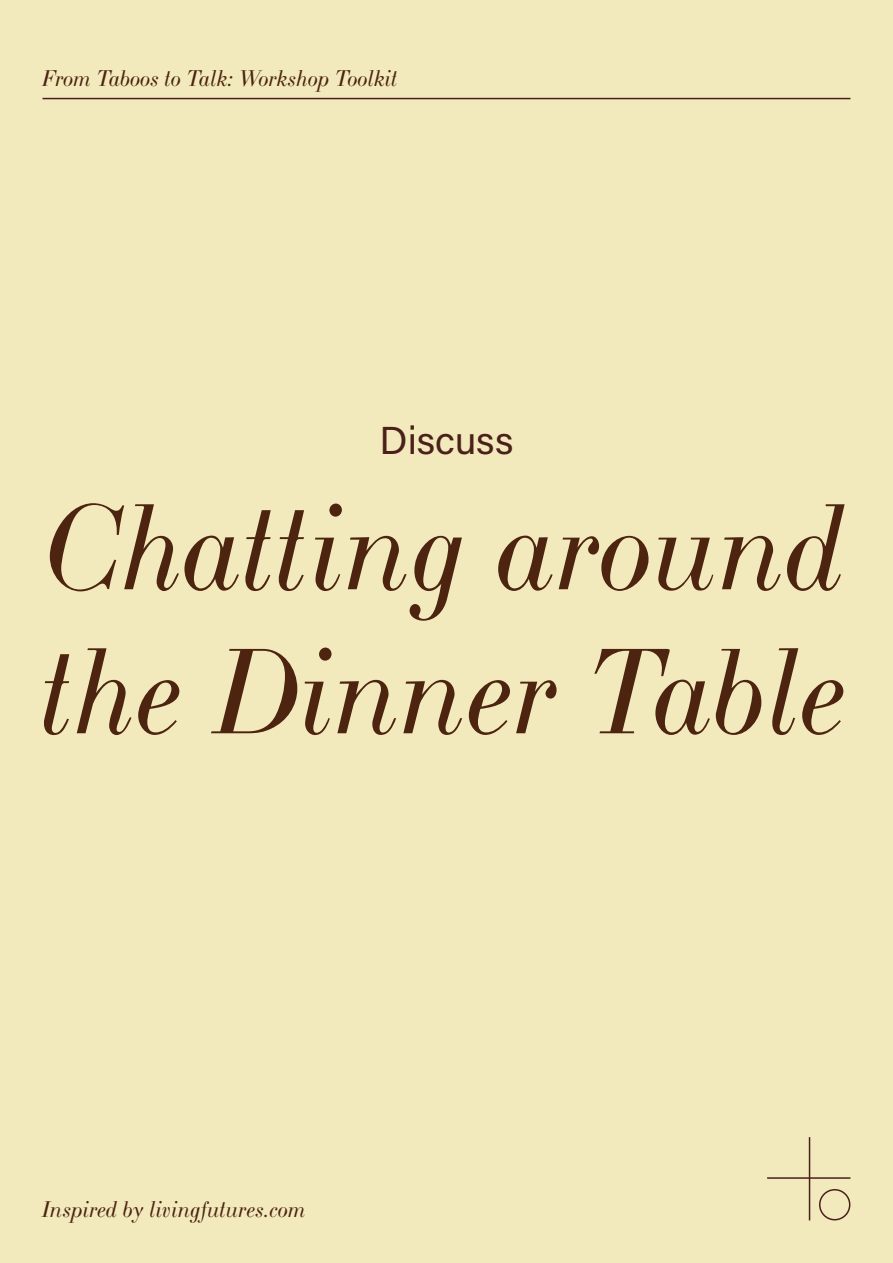
<style>
.page{position:relative;width:893px;height:1263px;background:#f2e9bc}
.page>*{position:absolute;margin:0;border:0;box-sizing:border-box;transform-origin:0 0}
.Avsnittsmal_1{font:italic 120px "LTC Bodoni 175";color:#4c240f}
.bold{font:39px "Acumin Variable Concept";color:#4a211a}
.miniløkke{font:italic 22.5px "LTC Bodoni 175";color:#4b2410}
</style>
<div class="page">
<hr style="left:767px;top:1177px;width:83px;height:2px;background:#4a211a">
<hr style="left:809px;top:1137px;width:1px;height:83px;background:#4a211a">
<div style="left:819px;top:1189px;width:31px;height:31px;border:2px solid #4a211a;border-radius:50%"></div>
<hr style="left:43px;top:98px;width:807px;height:1px;background:#4a211a">
<p class="miniløkke" style="left:43px;top:66px;width:357px">From Taboos to Talk: Workshop Toolkit</p>
<p class="bold" style="left:379px;top:413px;width:136px">Discuss</p>
<p class="Avsnittsmal_1" style="left:45px;top:481px;width:804px">Chatting around</p>
<p class="Avsnittsmal_1" style="left:44px;top:625px;width:807px">the Dinner Table</p>
<p class="miniløkke" style="left:43px;top:1197px;width:265px">Inspired by livingfutures.com</p>
</div>
